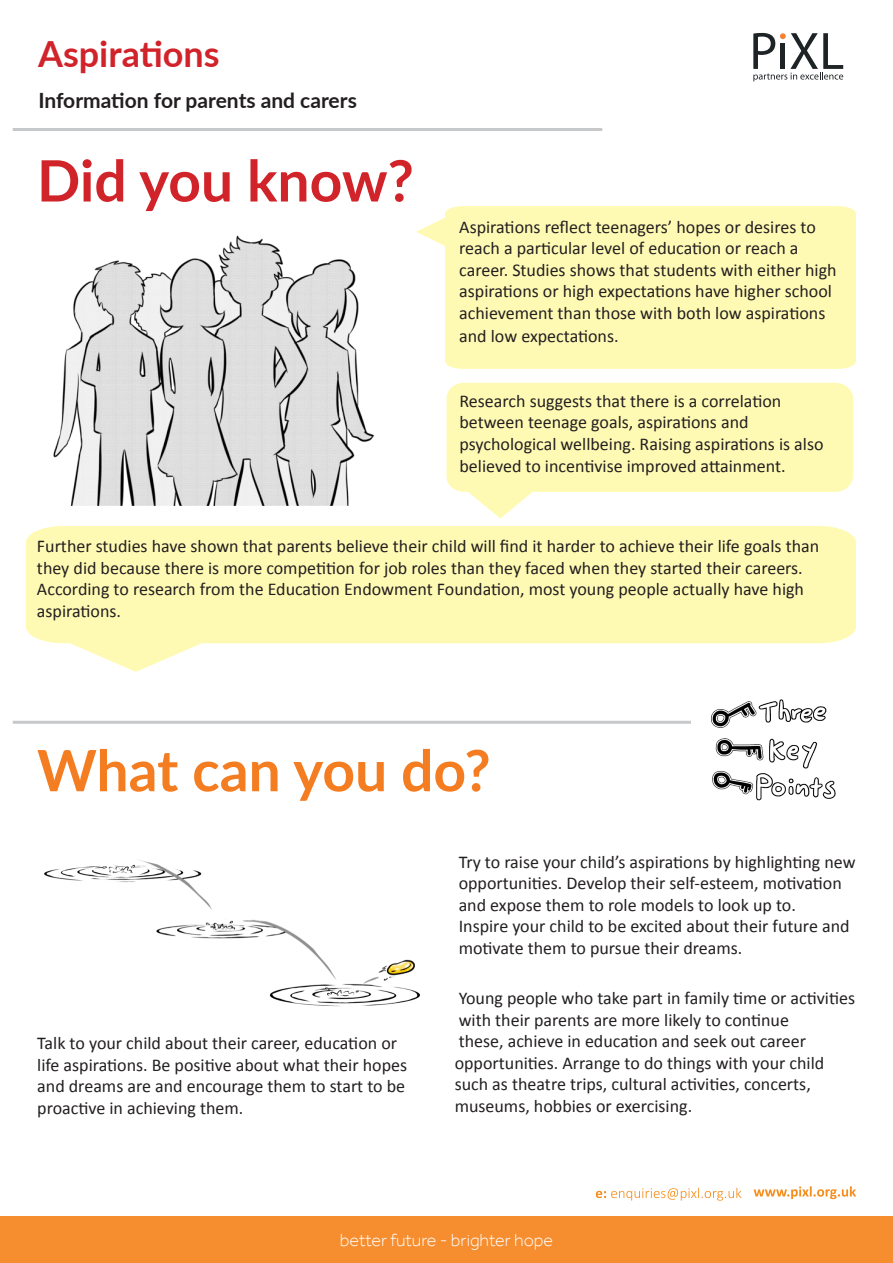
<style>
.page{position:relative;width:893px;height:1263px;background:#fff}
.page>*{position:absolute;margin:0;border:0;box-sizing:border-box;transform-origin:0 0}
.t1{font:700 57px "Lato";color:#f47d21}
.t2{font:700 57px "Lato";color:#d1232a}
.t3{font:700 36px "Lato";color:#d1232a}
.t4{font:700 21px "Lato";color:#231f20}
.t5{font:18px/21.6px "Calibri";color:#231f20}
.t6{font:300 18px "Effra";color:#fff}
</style>
<div class="page">
<svg style="left:446px;top:383px;width:407px;height:135px;fill:#fffab3"></svg>
<hr style="left:13px;top:128px;width:589px;height:3px;background:#c7c8ca">
<div style="left:416px;top:206px;width:440px;height:163px;background:#fffab3"></div>
<svg style="left:26px;top:526px;width:830px;height:146px;fill:#fffab3"></svg>
<hr style="left:13px;top:721px;width:678px;height:3px;background:#c7c8ca">
<img style="left:53px;top:235px;width:322px;height:271px">
<img style="left:44px;top:860px;width:376px;height:147px">
<img style="left:711px;top:699px;width:125px;height:102px">
<svg style="left:754px;top:1186px;width:102px;height:13px"></svg>
<svg style="left:596px;top:1188px;width:145px;height:12px"></svg>
<div style="left:0;top:1216px;width:893px;height:47px;background:#f68e30"></div>
<svg style="left:753px;top:33px;width:90px;height:48px"></svg>
<p class="t3" style="left:38px;top:27px;width:183px">Aspirations</p>
<p class="t4" style="left:38px;top:85px;width:320px">Information for parents and carers</p>
<p class="t2" style="left:37px;top:139px;width:378px">Did you know?</p>
<p class="t5" style="left:459px;top:216px;width:379px">Aspirations reflect teenagers’ hopes or desires to reach a particular level of education or reach a career. Studies shows that students with either high aspirations or high expectations have higher school achievement than those with both low aspirations</p>
<p class="t5" style="left:459px;top:326px;width:161px">and low expectations.</p>
<p class="t5" style="left:459px;top:390px;width:365px">Research suggests that there is a correlation between teenage goals, aspirations and psychological wellbeing. Raising aspirations is also believed to incentivise improved attainment.</p>
<p class="t5" style="left:37px;top:535px;width:784px">Further studies have shown that parents believe their child will find it harder to achieve their life goals than they did because there is more competition for job roles than they faced when they started their careers.<br>According to research from the Education Endowment Foundation, most young people actually have high aspirations.</p>
<p class="t1" style="left:37px;top:728px;width:455px">What can you do?</p>
<p class="t5" style="left:37px;top:1032px;width:371px">Talk to your child about their career, education or life aspirations. Be positive about what their hopes and dreams are and encourage them to start to be proactive in achieving them.</p>
<p class="t5" style="left:459px;top:851px;width:398px">Try to raise your child’s aspirations by highlighting new opportunities. Develop their self-esteem, motivation and expose them to role models to look up to.<br>Inspire your child to be excited about their future and motivate them to pursue their dreams.</p>
<p class="t5" style="left:455px;top:987px;width:402px">Young people who take part in family time or activities with their parents are more likely to continue<br>these, achieve in education and seek out career opportunities. Arrange to do things with your child such as theatre trips, cultural activities, concerts, museums, hobbies or exercising.</p>
<p class="t6" style="left:340px;top:1229px;width:215px">better future - brighter hope</p>
</div>
